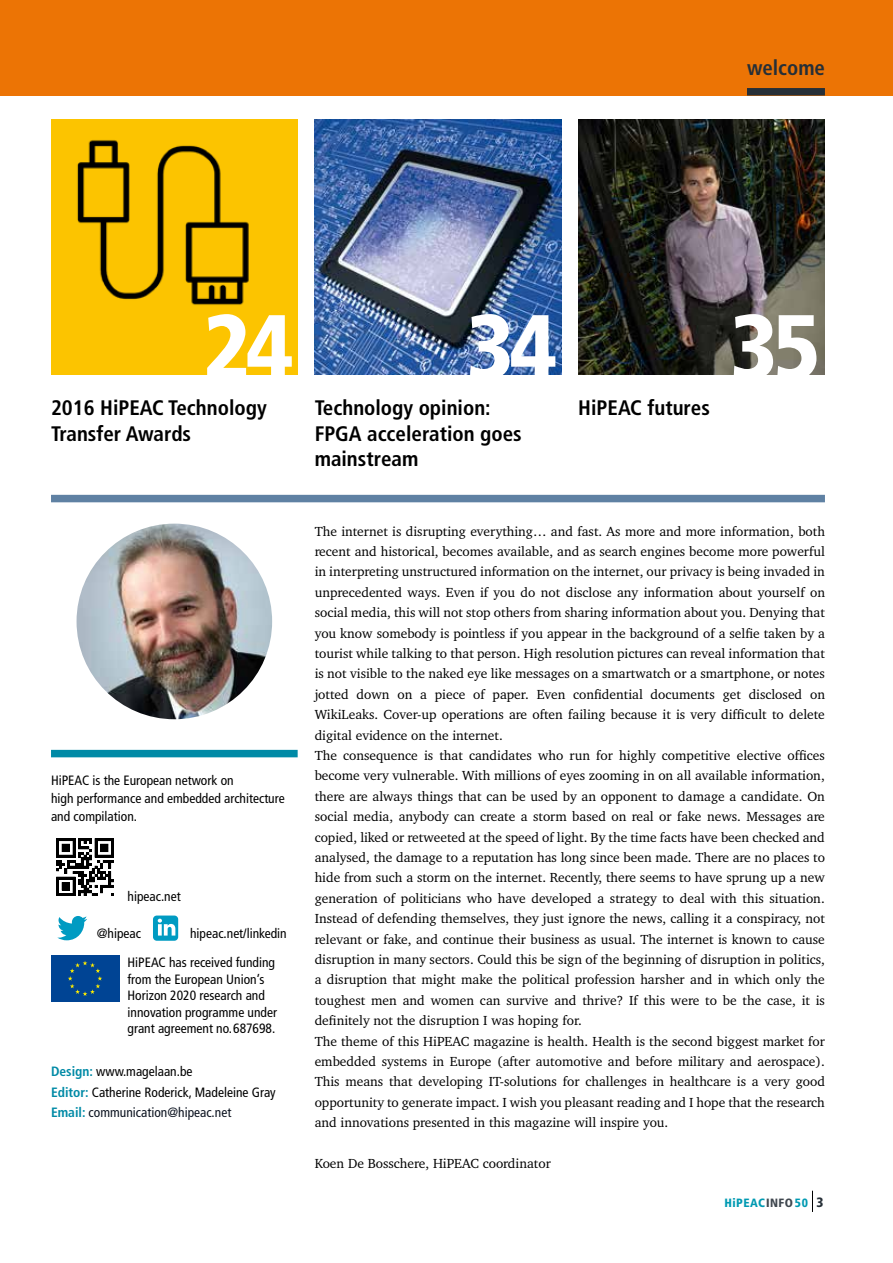
<style>
.page{position:relative;width:893px;height:1263px;background:#fff}
.page>*{position:absolute;margin:0;border:0;box-sizing:border-box;transform-origin:0 0}
.t1{font:900 condensed 91.5px "Frutiger";color:#fff}
.t2{font:700 condensed 21px/25.5px "Frutiger";color:#000}
.t3{font:700 condensed 21px "Frutiger";color:#262f37}
.t4{font:13.5px/20.4px "Charter IT Cby BT";color:#000}
.t5{font:condensed 13.5px/16.5px "Frutiger";color:#000}
.t6{font:900 condensed 12px "Frutiger";letter-spacing:.04em;color:#009ab2}
.s1{font-weight:700;color:#008aa6}
.s2{color:#0c1320}
.s3{color:#3f474f}
.s4{font-size:13.5px;color:#262f37}
</style>
<div class="page">
<img style="left:315px;top:119px;width:246px;height:255px">
<div style="left:51px;top:119px;width:247px;height:255px;background:#fcc400"></div>
<img style="left:578px;top:119px;width:247px;height:255px">
<div style="left:51px;top:750px;width:247px;height:7px;background:#008aa6"></div>
<div style="left:51px;top:495px;width:774px;height:7px;background:#5f81a3"></div>
<img style="left:77px;top:524px;width:195px;height:195px;border-radius:98px">
<div style="left:0;top:0;width:893px;height:95px;background:#ec7405"></div>
<div style="left:747px;top:88px;width:78px;height:8px;background:#262f37"></div>
<svg style="left:56px;top:838px;width:58px;height:58px"></svg>
<svg style="left:57px;top:916px;width:30px;height:24px"></svg>
<svg style="left:153px;top:915px;width:25px;height:26px"></svg>
<div style="left:51px;top:955px;width:68px;height:47px;background:#004494"></div>
<svg style="left:68px;top:961px;width:34px;height:35px"></svg>
<svg style="left:812px;top:1191px;width:1px;height:21px"></svg>
<h2 class="t3" style="left:747px;top:56px;width:79px">welcome</h2>
<h1 class="t1" style="left:203px;top:292px;width:92px">24</h1>
<h1 class="t1" style="left:466px;top:292px;width:92px">34</h1>
<h1 class="t1" style="left:730px;top:292px;width:92px">35</h1>
<h2 class="t2" style="left:51px;top:395px;width:217px">2016 HiPEAC Technology<br>Transfer Awards</h2>
<h2 class="t2" style="left:578px;top:395px;width:133px">HiPEAC futures</h2>
<h2 class="t2" style="left:315px;top:395px;width:209px">Technology opinion:<br>FPGA acceleration goes mainstream</h2>
<p class="t5" style="left:51px;top:771px;width:235px;line-height:18px">HiPEAC is the European network on<br>high performance and embedded architecture and compilation.</p>
<p class="t5" style="left:128px;top:888px;width:55px">hipeac.net</p>
<p class="t5" style="left:97px;top:925px;width:46px">@hipeac</p>
<p class="t5" style="left:128px;top:919px;width:161px;line-height:29.2px;text-indent:63px">hipeac.net/linkedin<br>HiPEAC has received funding</p>
<p class="t5" style="left:128px;top:971px;width:151px">from the European Union’s<br>Horizon 2020 research and innovation programme under grant agreement no.687698.</p>
<p class="t5" style="left:51px;top:1061px;width:226px;line-height:20.4px"><span class="s1">Design:</span> www.magelaan.be<br><span class="s1">Editor:</span> Catherine Roderick, Madeleine Gray<br><span class="s1">Email:</span> <span class="s2">communication@hipeac.net</span></p>
<p class="t4" style="left:315px;top:520px;width:512px">The internet is disrupting everything… and fast. As more and more information, both recent and historical, becomes available, and as search engines become more powerful in interpreting unstructured information on the internet, our privacy is being invaded in unprecedented ways. Even if you do not disclose any information about yourself on social media, this will not stop others from sharing information about you. Denying that you know somebody is pointless if you appear in the background of a selfie taken by a tourist while talking to that person. High resolution pictures can reveal information that is not visible to the naked eye like messages on a smartwatch or a smartphone, or notes jotted down on a piece of paper. Even confidential documents get disclosed on WikiLeaks. Cover-up operations are often failing because it is very difficult to delete digital evidence on the internet.<br>The consequence is that candidates who run for highly competitive elective offices become very vulnerable. With millions of eyes zooming in on all available information, there are always things that can be used by an opponent to damage a candidate. On social media, anybody can create a storm based on real or fake news. Messages are copied, liked or retweeted at the speed of light. By the time facts have been checked and analysed, the damage to a reputation has long since been made. There are no places to hide from such a storm on the internet. Recently, there seems to have sprung up a new generation of politicians who have developed a strategy to deal with this situation.<br>Instead of defending themselves, they just ignore the news, calling it a conspiracy, not relevant or fake, and continue their business as usual. The internet is known to cause disruption in many sectors. Could this be sign of the beginning of disruption in politics, a disruption that might make the political profession harsher and in which only the toughest men and women can survive and thrive? If this were to be the case, it is definitely not the disruption I was hoping for.<br>The theme of this HiPEAC magazine is health. Health is the second biggest market for embedded systems in Europe (after automotive and before military and aerospace).<br>This means that developing IT-solutions for challenges in healthcare is a very good opportunity to generate impact. I wish you pleasant reading and I hope that the research and innovations presented in this magazine will inspire you.</p>
<p class="t4" style="left:315px;top:1153px;width:238px">Koen De Bosschere, HiPEAC coordinator</p>
<p class="t6" style="left:724px;top:1196px;width:101px">HiPEAC<span class="s3">INFO</span>50 <span class="s4">3</span></p>
</div>
